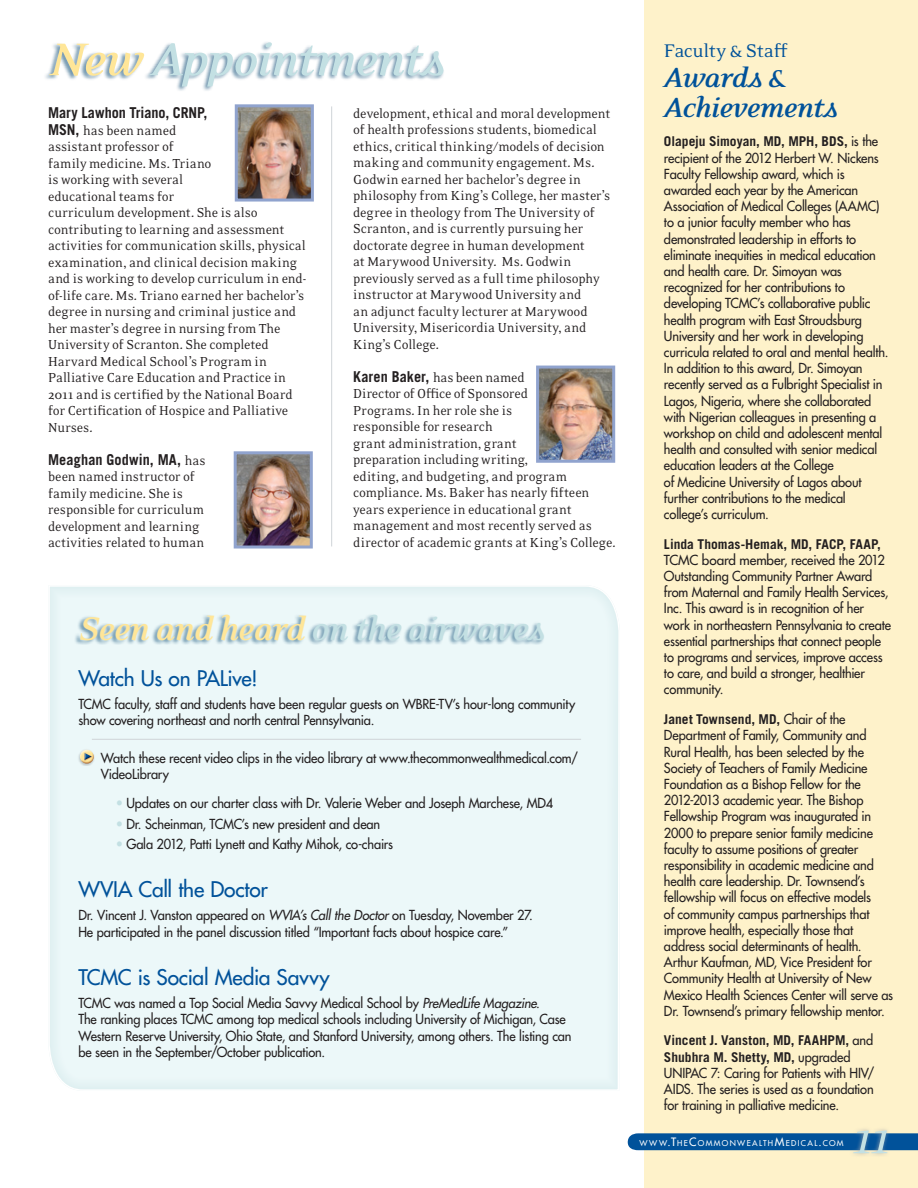
<style>
.page{position:relative;width:918px;height:1188px;background:#fff}
.page>*{position:absolute;margin:0;border:0;box-sizing:border-box;transform-origin:0 0}
.t1{font:italic 700 52.5px "Eidetic Neo";letter-spacing:-.025em;color:#c3e0e3}
.t2{font:italic 52.5px "Eidetic Neo";color:#c3e0e3}
.t3{font:italic 700 37.5px "Eidetic Neo";letter-spacing:-.02em;color:#c3e0e3}
.t4{font:italic 700 31.5px "Eidetic Neo";letter-spacing:-.025em;color:#01529a}
.t5{font:21px "Futura";letter-spacing:-.01em;color:#01529a}
.t6{font:21px "Eidetic Neo";letter-spacing:-.02em;color:#01529a}
.t7{font:15px/16.5px "Eidetic Neo";letter-spacing:-.005em;color:#231f20;scale:.95 1}
.t8{font:700 15px "Trade Gothic";letter-spacing:-.005em;color:#231f20;scale:.95 1}
.t9{font:13.5px/16.2px "Futura";letter-spacing:-.01em;color:#231f20;scale:.95 1}
.t10{font:13.5px/16.2px "Futura";letter-spacing:-.01em;color:#231f20}
.t11{font:7.8px "Futura";letter-spacing:.17em;color:#fff}
.s1{color:#ffe698}
.s2{font-family:"Trade Gothic";font-weight:700}
.s3{color:#c3e0e3}
.s4{font-style:italic}
.s5{font-size:11.25px}
</style>
<div class="page">
<div style="left:644px;top:0;width:274px;height:1188px;background:#fef2ca"></div>
<div style="left:628px;top:1133px;width:290px;height:17px;background:#01529a"></div>
<div style="left:849px;top:1126px;width:42px;height:32px;background:#a8a9ad;opacity:.75"></div>
<hr style="left:331px;top:106px;width:1px;height:440px;background:#d0d4d8">
<img style="left:239px;top:108px;width:71px;height:90px">
<div style="left:235px;top:104px;width:79px;height:98px;border:3px solid #90a3ce"></div>
<img style="left:238px;top:455px;width:71px;height:90px">
<div style="left:234px;top:451px;width:79px;height:98px;border:3px solid #90a3ce"></div>
<img style="left:540px;top:370px;width:71px;height:89px">
<div style="left:536px;top:366px;width:79px;height:97px;border:3px solid #90a3ce"></div>
<div style="left:43px;top:41px;width:402px;height:51px;background:#00436e;opacity:.55"></div>
<div style="left:47px;top:583px;width:574px;height:508px;background:#ecf8f9"></div>
<hr style="left:92px;top:739px;width:489px;height:1px;background:#d0d4d8">
<div style="left:74px;top:613px;width:471px;height:32px;background:#00436e;opacity:.55"></div>
<div style="left:77px;top:748px;width:18px;height:18px;background:#231f20;opacity:.25"></div>
<div style="left:77px;top:747px;width:18px;height:14px;background:#ecf8f9"></div>
<div style="left:78px;top:752px;width:17px;height:13px;background:#9a552f;opacity:.75"></div>
<svg style="left:79px;top:749px;width:14px;height:15px"></svg>
<p class="t1" style="left:50px;top:32px;width:398px"><span class="s1">New</span> Appointments</p>
<p class="t6" style="left:664px;top:40px;width:125px">Faculty &amp; Staff</p>
<p class="t4" style="left:664px;top:61px;width:124px">Awards &amp;</p>
<p class="t8" style="left:48px;top:104px;width:169px">Mary Lawhon Triano, CRNP,</p>
<p class="t4" style="left:664px;top:91px;width:176px">Achievements</p>
<p class="t7" style="left:48px;top:122px;width:273px"><span class="s2">MSN,</span> has been named<br>assistant professor of<br>family medicine. Ms. Triano<br>is working with several<br>educational teams for<br>curriculum development. She is also contributing to learning and assessment activities for communication skills, physical examination, and clinical decision making and is working to develop curriculum in end&shy;of-life care. Ms. Triano earned her bachelor’s degree in nursing and criminal justice and her master’s degree in nursing from The University of Scranton. She completed Harvard Medical School’s Program in Palliative Care Education and Practice in 2011 and is certified by the National Board for Certification of Hospice and Palliative Nurses.</p>
<p class="t7" style="left:48px;top:452px;width:167px"><span class="s2">Meaghan Godwin, MA,</span> has been named instructor of family medicine. She is responsible for curriculum development and learning activities related to human</p>
<p class="t7" style="left:353px;top:105px;width:272px">development, ethical and moral development of health professions students, biomedical ethics, critical thinking/models of decision making and community engagement. Ms.<br>Godwin earned her bachelor’s degree in philosophy from King’s College, her master’s degree in theology from The University of Scranton, and is currently pursuing her doctorate degree in human development<br>at Marywood University. Ms. Godwin previously served as a full time philosophy instructor at Marywood University and<br>an adjunct faculty lecturer at Marywood University, Misericordia University, and King’s College.</p>
<p class="t7" style="left:353px;top:369px;width:278px"><span class="s2">Karen Baker,</span> has been named<br>Director of Office of Sponsored<br>Programs. In her role she is<br>responsible for research<br>grant administration, grant<br>preparation including writing,<br>editing, and budgeting, and program compliance. Ms. Baker has nearly fifteen years experience in educational grant management and most recently served as director of academic grants at King’s College.</p>
<p class="t9" style="left:664px;top:133px;width:238px"><span class="s2">Olapeju Simoyan, MD, MPH, BDS,</span> is the recipient of the 2012 Herbert W. Nickens Faculty Fellowship award, which is awarded each year by the American Association of Medical Colleges (AAMC) to a junior faculty member who has demonstrated leadership in efforts to eliminate inequities in medical education and health care. Dr. Simoyan was recognized for her contributions to developing TCMC’s collaborative public health program with East Stroudsburg University and her work in developing curricula related to oral and mental health.<br>In addition to this award, Dr. Simoyan recently served as a Fulbright Specialist in Lagos, Nigeria, where she collaborated with Nigerian colleagues in presenting a workshop on child and adolescent mental health and consulted with senior medical education leaders at the College<br>of Medicine University of Lagos about further contributions to the medical college’s curriculum.</p>
<p class="t10" style="left:664px;top:535px;width:229px"><span class="s2">Linda Thomas-Hemak, MD, FACP, FAAP, </span>TCMC board member, received the 2012<br>Outstanding Community Partner Award from Maternal and Family Health Services, Inc. This award is in recognition of her work in northeastern Pennsylvania to create essential partnerships that connect people to programs and services, improve access to care, and build a stronger, healthier community.</p>
<p class="t9" style="left:664px;top:711px;width:243px"><span class="s2">Janet Townsend, MD,</span> Chair of the Department of Family, Community and Rural Health, has been selected by the Society of Teachers of Family Medicine Foundation as a Bishop Fellow for the 2012-2013 academic year. The Bishop Fellowship Program was inaugurated in 2000 to prepare senior family medicine faculty to assume positions of greater responsibility in academic medicine and health care leadership. Dr. Townsend’s fellowship will focus on effective models<br>of community campus partnerships that improve health, especially those that address social determinants of health.<br>Arthur Kaufman, MD, Vice President for Community Health at University of New Mexico Health Sciences Center will serve as Dr. Townsend’s primary fellowship mentor.</p>
<p class="t9" style="left:664px;top:1032px;width:223px"><span class="s2">Vincent J. Vanston, MD, FAAHPM,</span> and <span class="s2">Shubhra M. Shetty, MD,</span> upgraded UNIPAC 7: Caring for Patients with HIV/ AIDS. The series is used as a foundation for training in palliative medicine.</p>
<p class="t3" style="left:78px;top:609px;width:469px"><span class="s1">Seen and heard</span> on the airwaves</p>
<p class="t5" style="left:78px;top:665px;width:181px">Watch Us on PALive!</p>
<p class="t9" style="left:78px;top:696px;width:525px">TCMC faculty, staff and students have been regular guests on WBRE-TV’s hour-long community show covering northeast and north central Pennsylvania.</p>
<p class="t9" style="left:101px;top:750px;width:504px">Watch these recent video clips in the video library at www.thecommonwealthmedical.com/<br>VideoLibrary</p>
<p class="t9" style="left:116px;top:795px;width:462px"><span class="s3">•</span> Updates on our charter class with Dr. Valerie Weber and Joseph Marchese, MD4</p>
<p class="t9" style="left:116px;top:815px;width:280px"><span class="s3">•</span> Dr. Scheinman, TCMC’s new president and dean</p>
<p class="t9" style="left:116px;top:836px;width:293px"><span class="s3">•</span> Gala 2012, Patti Lynett and Kathy Mihok, co-chairs</p>
<p class="t5" style="left:78px;top:876px;width:191px">WVIA Call the Doctor</p>
<p class="t9" style="left:78px;top:907px;width:480px">Dr. Vincent J. Vanston appeared on <span class="s4">WVIA’s Call the Doctor</span> on Tuesday, November 27.<br>He participated in the panel discussion titled “Important facts about hospice care.”</p>
<p class="t5" style="left:78px;top:963px;width:253px">TCMC is Social Media Savvy</p>
<p class="t9" style="left:78px;top:994px;width:521px">TCMC was named a Top Social Media Savvy Medical School by <span class="s4">PreMedLife Magazine</span>.<br>The ranking places TCMC among top medical schools including University of Michigan, Case Western Reserve University, Ohio State, and Stanford University, among others. The listing can be seen in the September/October publication.</p>
<p class="t11" style="left:640px;top:1138px;width:206px">WWW<span class="s5">.T</span>HE<span class="s5">C</span>OMMONWEALTH<span class="s5">M</span>EDICAL<span class="s5">.</span>COM</p>
<p class="t2" style="left:853px;top:1111px;width:39px">11</p>
</div>
